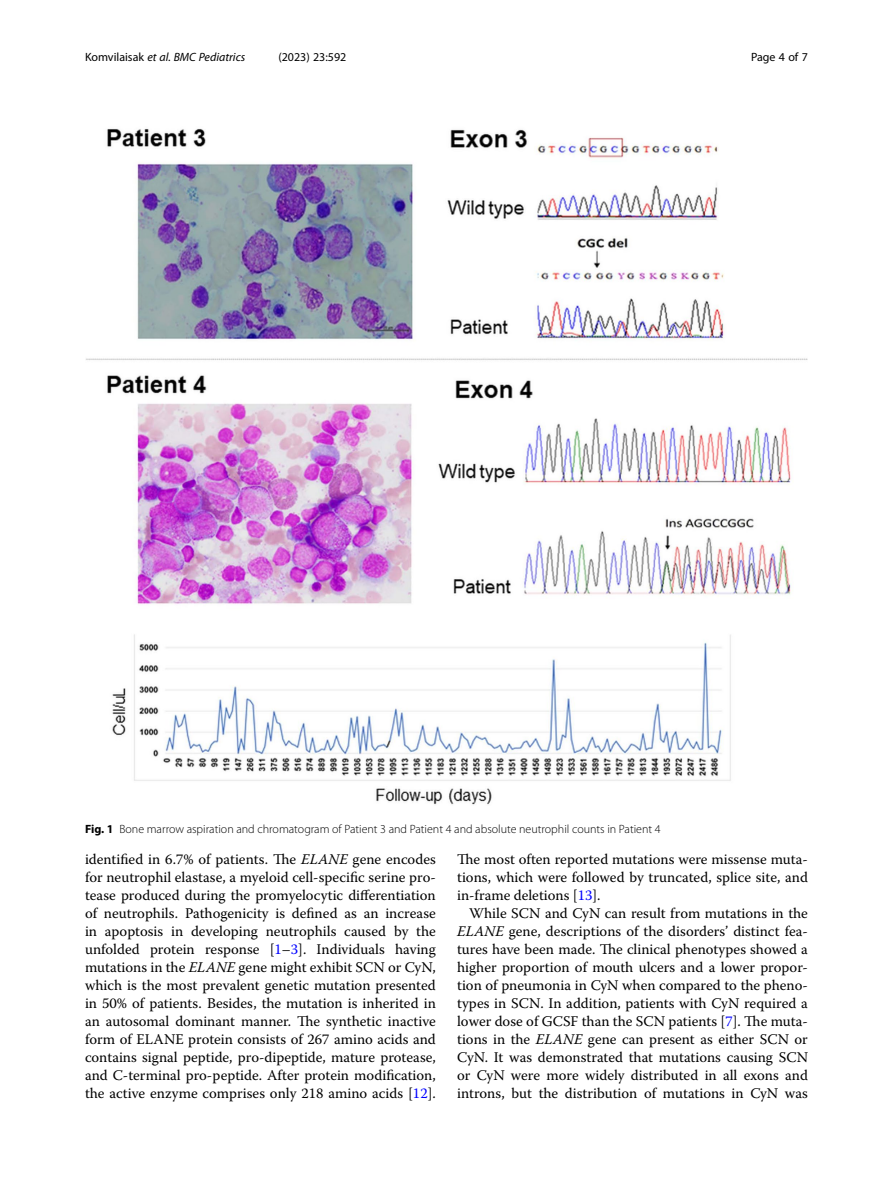
<style>
.page{position:relative;width:893px;height:1191px;background:#fff}
.page>*{position:absolute;margin:0;border:0;box-sizing:border-box;transform-origin:0 0}
.Body_Text_Indent{font:14.7px/18px "Warnock Pro";color:#000;text-align:justify}
.Figure_Caption{font:300 12px "Myriad Pro";color:#000}
.t1{font:italic 12px "Myriad Pro";color:#000}
.t2{font:12px "Myriad Pro";color:#000}
.s1{font-style:normal}
.s2{font-weight:700}
.s3{font-style:italic}
.s4{color:#00f}
</style>
<div class="page">
<img style="left:86px;top:128px;width:722px;height:677px">
<p class="t1" style="left:85px;top:50px;width:162px"><span class="s1">Komvilaisak</span> et al. BMC Pediatrics</p>
<p class="t2" style="left:278px;top:50px;width:70px">(2023) 23:592</p>
<p class="t2" style="left:751px;top:50px;width:58px">Page 4 of 7</p>
<p class="Figure_Caption" style="left:85px;top:822px;width:577px"><span class="s2">Fig. 1</span> Bone marrow aspiration and chromatogram of Patient 3 and Patient 4 and absolute neutrophil counts in Patient 4</p>
<p class="Body_Text_Indent" style="left:85px;top:850px;width:352px">identified in 6.7% of patients. The <span class="s3">ELANE</span> gene encodes for neutrophil elastase, a myeloid cell-specific serine pro&shy;tease produced during the promyelocytic differentiation of neutrophils. Pathogenicity is defined as an increase in apoptosis in developing neutrophils caused by the unfolded protein response [<span class="s4">1</span>–<span class="s4">3</span>]. Individuals having mutations in the <span class="s3">ELANE</span> gene might exhibit SCN or CyN, which is the most prevalent genetic mutation presented in 50% of patients. Besides, the mutation is inherited in an autosomal dominant manner. The synthetic inactive form of ELANE protein consists of 267 amino acids and contains signal peptide, pro-dipeptide, mature protease, and C-terminal pro-peptide. After protein modification, the active enzyme comprises only 218 amino acids [<span class="s4">12</span>].</p>
<p class="Body_Text_Indent" style="left:457px;top:850px;width:352px">The most often reported mutations were missense muta&shy;tions, which were followed by truncated, splice site, and in-frame deletions [<span class="s4">13</span>].</p>
<p class="Body_Text_Indent" style="left:457px;top:904px;width:352px;text-indent:12px">While SCN and CyN can result from mutations in the <span class="s3">ELANE</span> gene, descriptions of the disorders’ distinct fea&shy;tures have been made. The clinical phenotypes showed a higher proportion of mouth ulcers and a lower propor&shy;tion of pneumonia in CyN when compared to the pheno&shy;types in SCN. In addition, patients with CyN required a lower dose of GCSF than the SCN patients [<span class="s4">7</span>]. The muta&shy;tions in the <span class="s3">ELANE</span> gene can present as either SCN or CyN. It was demonstrated that mutations causing SCN or CyN were more widely distributed in all exons and introns, but the distribution of mutations in CyN was</p>
</div>
